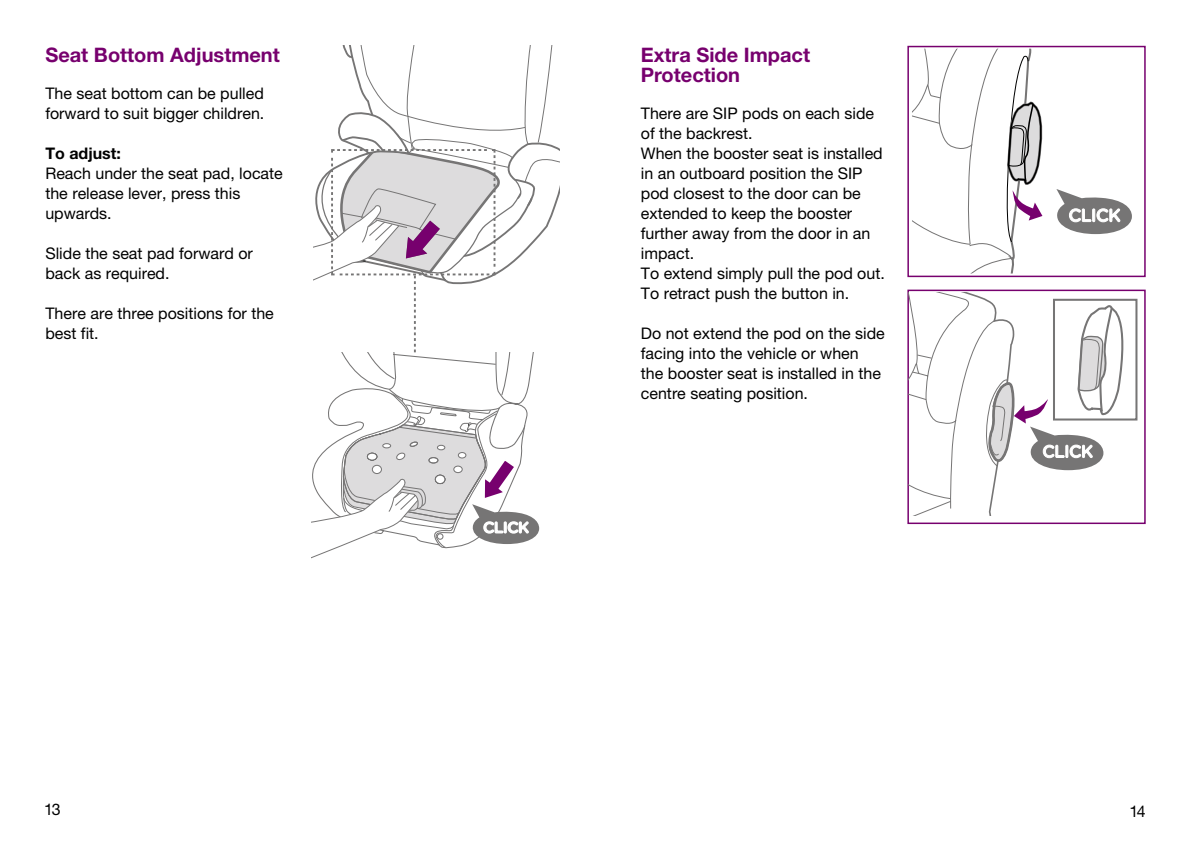
<style>
.page{position:relative;width:1191px;height:842px;background:#fff}
.page>*{position:absolute;margin:0;border:0;box-sizing:border-box;transform-origin:0 0}
.t1{font:700 20px/20px "Helvetica Neue LT Std";color:#77006e}
.t2{font:16px/20px "Helvetica Neue LT Std";color:#000}
.t3{font:700 16px "Helvetica Neue LT Std";color:#000}
</style>
<div class="page">
<svg style="left:312px;top:46px;width:247px;height:512px"></svg>
<div style="left:907px;top:46px;width:238px;height:231px;border:2px solid #77006e"></div>
<div style="left:907px;top:290px;width:238px;height:234px;border:2px solid #77006e"></div>
<svg style="left:1056px;top:189px;width:76px;height:45px"></svg>
<svg style="left:912px;top:49px;width:131px;height:225px"></svg>
<svg style="left:909px;top:292px;width:229px;height:223px"></svg>
<p class="t1" style="left:45px;top:45px;width:236px">Seat Bottom Adjustment</p>
<p class="t2" style="left:45px;top:83px;width:220px">The seat bottom can be pulled forward to suit bigger children.</p>
<p class="t3" style="left:45px;top:143px;width:77px">To adjust:</p>
<p class="t2" style="left:45px;top:163px;width:239px">Reach under the seat pad, locate the release lever, press this upwards.</p>
<p class="t2" style="left:45px;top:243px;width:209px">Slide the seat pad forward or back as required.</p>
<p class="t2" style="left:45px;top:303px;width:230px">There are three positions for the best fit.</p>
<p class="t1" style="left:641px;top:44px;width:171px">Extra Side Impact<br>Protection</p>
<p class="t2" style="left:641px;top:103px;width:243px">There are SIP pods on each side of the backrest.<br>When the booster seat is installed in an outboard position the SIP pod closest to the door can be extended to keep the booster further away from the door in an impact.<br>To extend simply pull the pod out.<br>To retract push the button in.</p>
<p class="t2" style="left:641px;top:323px;width:245px">Do not extend the pod on the side facing into the vehicle or when the booster seat is installed in the centre seating position.</p>
<p class="t2" style="left:44px;top:799px;width:18px">13</p>
<p class="t2" style="left:1129px;top:801px;width:18px">14</p>
</div>
